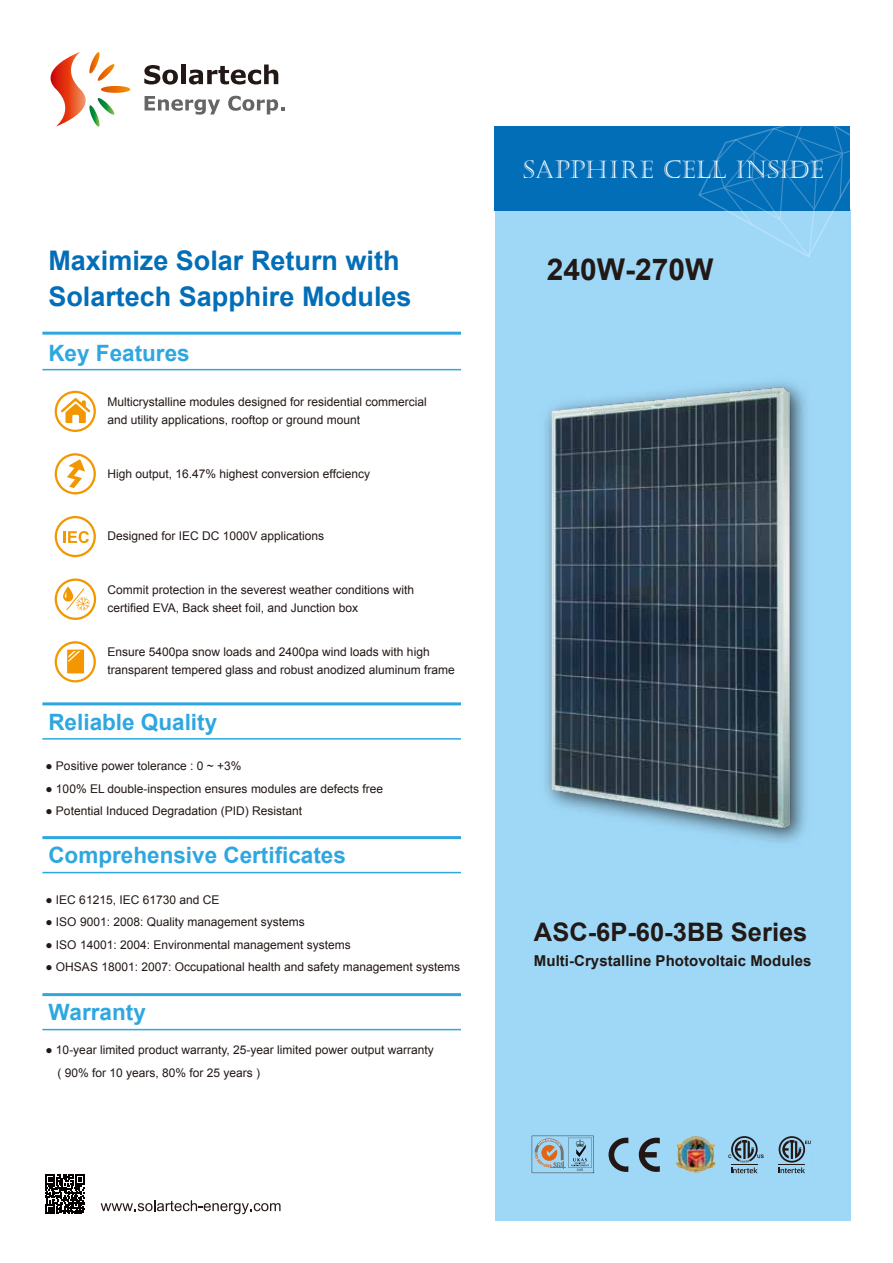
<style>
.page{position:relative;width:893px;height:1263px;background:#fff}
.page>*{position:absolute;margin:0;border:0;box-sizing:border-box;transform-origin:0 0}
.t1{font:700 30px "Arial";color:#221815}
.t2{font:700 27px/36px "Arial";color:#036eb8}
.t3{font:700 25.5px "Arial";color:#221815}
.t4{font:24.45px "Castellar";letter-spacing:.015em;color:#fff}
.t5{font:700 22.5px "Arial";color:#2ea7e0}
.t6{font:700 15px "Arial";letter-spacing:.005em;color:#221815}
.t7{font:12px/18px "Arial";color:#221815}
</style>
<div class="page">
<div style="left:495px;top:209px;width:355px;height:1012px;background:#9fd8f7"></div>
<svg style="left:50px;top:52px;width:80px;height:75px"></svg>
<svg style="left:144px;top:65px;width:34px;height:20px"></svg>
<div style="left:181px;top:65px;width:5px;height:19px;background:#221815"></div>
<svg style="left:189px;top:65px;width:89px;height:20px"></svg>
<svg style="left:145px;top:96px;width:75px;height:19px"></svg>
<svg style="left:228px;top:96px;width:56px;height:18px"></svg>
<svg style="left:101px;top:1200px;width:180px;height:14px"></svg>
<hr style="left:42px;top:1029px;width:419px;height:1px;background:#2ea7e0">
<hr style="left:42px;top:993px;width:419px;height:3px;background:#2ea7e0">
<hr style="left:42px;top:872px;width:419px;height:1px;background:#2ea7e0">
<hr style="left:42px;top:836px;width:419px;height:3px;background:#2ea7e0">
<hr style="left:42px;top:738px;width:419px;height:2px;background:#2ea7e0">
<hr style="left:42px;top:702px;width:419px;height:3px;background:#2ea7e0">
<hr style="left:42px;top:369px;width:419px;height:1px;background:#2ea7e0">
<hr style="left:42px;top:332px;width:419px;height:3px;background:#2ea7e0">
<svg style="left:55px;top:391px;width:41px;height:41px"></svg>
<svg style="left:55px;top:453px;width:41px;height:41px"></svg>
<svg style="left:55px;top:516px;width:41px;height:41px"></svg>
<svg style="left:55px;top:641px;width:41px;height:41px"></svg>
<svg style="left:55px;top:578px;width:41px;height:42px"></svg>
<svg style="left:45px;top:1175px;width:40px;height:39px"></svg>
<div style="left:495px;top:126px;width:355px;height:85px;background:#036eb8"></div>
<svg style="left:698px;top:126px;width:153px;height:132px"></svg>
<img style="left:545px;top:382px;width:261px;height:454px">
<svg style="left:639px;top:1138px;width:21px;height:34px"></svg>
<svg style="left:609px;top:1138px;width:19px;height:34px"></svg>
<svg style="left:532px;top:1136px;width:62px;height:37px"></svg>
<svg style="left:779px;top:1136px;width:32px;height:37px"></svg>
<svg style="left:728px;top:1136px;width:36px;height:37px"></svg>
<img style="left:675px;top:1136px;width:41px;height:37px">
<h2 class="t2" style="left:48px;top:243px;width:365px">Maximize Solar Return with<br>Solartech Sapphire Modules</h2>
<h3 class="t5" style="left:48px;top:338px;width:143px">Key Features</h3>
<p class="t7" style="left:107px;top:392px;width:321px">Multicrystalline modules designed for residential commercial and utility applications, rooftop or ground mount</p>
<p class="t7" style="left:107px;top:465px;width:264px">High output, 16.47% highest conversion effciency</p>
<p class="t7" style="left:107px;top:527px;width:218px">Designed for IEC DC 1000V applications</p>
<p class="t7" style="left:107px;top:581px;width:308px">Commit protection in the severest weather conditions with certified EVA, Back sheet foil, and Junction box</p>
<p class="t7" style="left:107px;top:643px;width:349px">Ensure 5400pa snow loads and 2400pa wind loads with high transparent tempered glass and robust anodized aluminum frame</p>
<h3 class="t5" style="left:48px;top:707px;width:170px">Reliable Quality</h3>
<p class="t7" style="left:45px;top:757px;width:198px">● Positive power tolerance : 0 ~ +3%</p>
<p class="t7" style="left:45px;top:780px;width:339px">● 100% EL double-inspection ensures modules are defects free</p>
<p class="t7" style="left:45px;top:802px;width:258px">● Potential Induced Degradation (PID) Resistant</p>
<h3 class="t5" style="left:48px;top:840px;width:299px">Comprehensive Certificates</h3>
<p class="t7" style="left:45px;top:891px;width:176px">● IEC 61215, IEC 61730 and CE</p>
<p class="t7" style="left:45px;top:913px;width:261px">● ISO 9001: 2008: Quality management systems</p>
<p class="t7" style="left:45px;top:936px;width:307px">● ISO 14001: 2004: Environmental management systems</p>
<p class="t7" style="left:45px;top:958px;width:416px">● OHSAS 18001: 2007: Occupational health and safety management systems</p>
<h3 class="t5" style="left:48px;top:997px;width:99px">Warranty</h3>
<p class="t7" style="left:57px;top:1039px;width:378px;line-height:22.5px;text-indent:-12px">● 10-year limited product warranty, 25-year limited power output warranty ( 90% for 10 years, 80% for 25 years )</p>
<h3 class="t4" style="left:523px;top:155px;width:302px">SAPPHIRE CELL INSIDE</h3>
<h1 class="t1" style="left:547px;top:249px;width:168px">240W-270W</h1>
<h3 class="t3" style="left:534px;top:915px;width:275px">ASC-6P-60-3BB Series</h3>
<p class="t6" style="left:534px;top:951px;width:279px">Multi-Crystalline Photovoltaic Modules</p>
</div>
